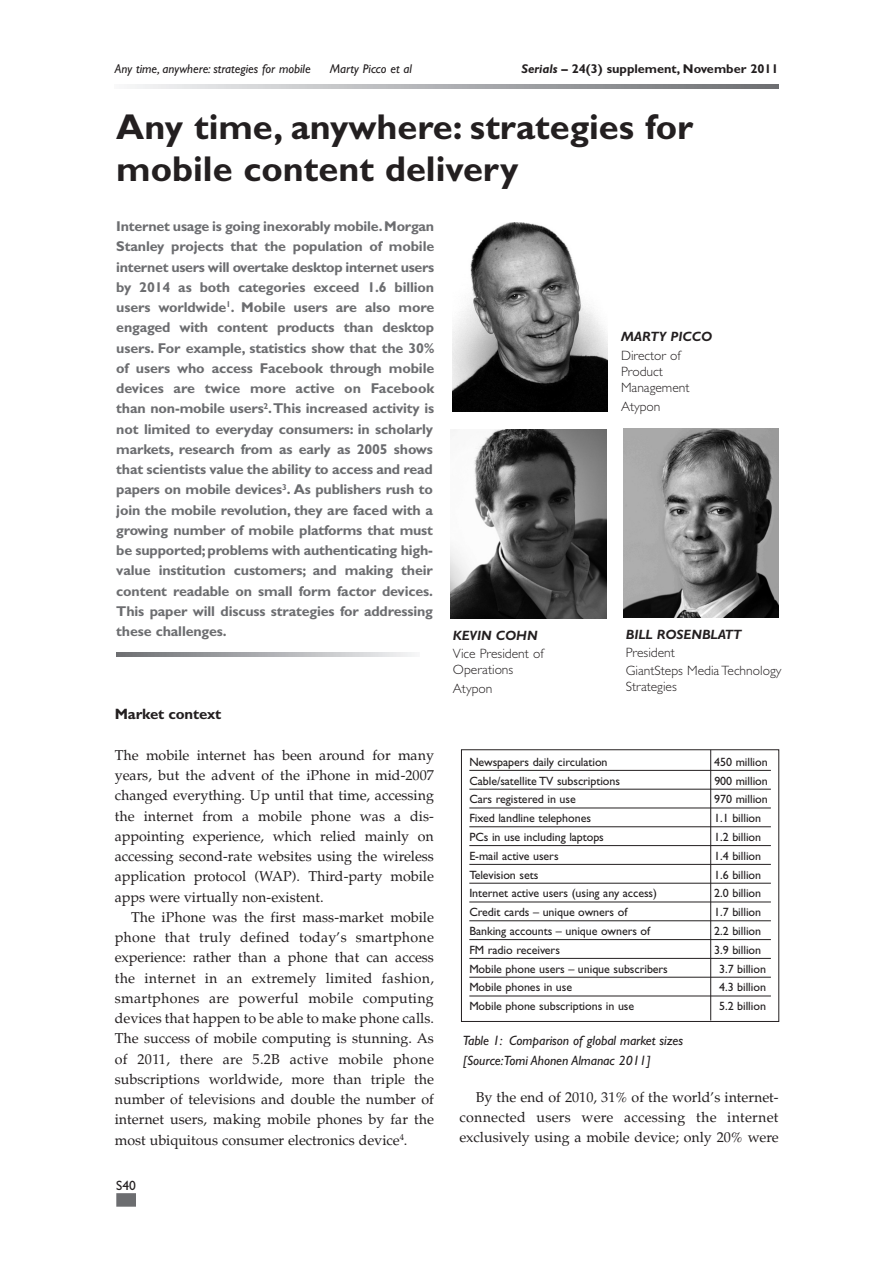
<style>
.page{position:relative;width:893px;height:1263px;background:#fff}
.page>*{position:absolute;margin:0;border:0;box-sizing:border-box;transform-origin:0 0}
.t1{font:700 36px/42px "Gill Sans";color:#231f20}
.t2{font:700 15px "Gill Sans";letter-spacing:-.01em;color:#231f20}
.t3{font:14.25px/20.2px "Palatino";color:#231f20;text-align:justify}
.t4{font:700 14.25px/20.2px "Gill Sans";letter-spacing:-.01em;color:#6c6d70;text-align:justify}
.t5{font:300 13.5px/16.2px "Gill Sans";color:#231f20}
.t6{font:italic 13.5px/20.2px "Gill Sans";letter-spacing:-.005em;color:#231f20}
.t7{font:italic 700 13.5px "Gill Sans";color:#231f20}
.t8{font:13.5px "Gill Sans";color:#231f20}
.t9{font:italic 12.75px "Gill Sans";color:#231f20}
.t10{font:700 12.75px "Gill Sans";color:#231f20}
.t11{font:12px "Gill Sans";letter-spacing:-.005em;color:#231f20}
.s1{font-style:italic}
</style>
<div class="page">
<svg style="left:130px;top:85px;width:648px;height:3px;background:#aeafb2"></svg>
<div style="left:116px;top:1193px;width:20px;height:14px;background:#6c6d70"></div>
<svg style="left:116px;top:653px;width:298px;height:3px"></svg>
<img style="left:452px;top:223px;width:155px;height:189px">
<img style="left:451px;top:430px;width:155px;height:189px">
<img style="left:623px;top:429px;width:156px;height:188px">
<hr style="left:469px;top:770px;width:301px;height:1px;background:#231f20">
<hr style="left:469px;top:789px;width:301px;height:1px;background:#231f20">
<hr style="left:469px;top:808px;width:301px;height:1px;background:#231f20">
<hr style="left:469px;top:826px;width:301px;height:1px;background:#231f20">
<hr style="left:469px;top:845px;width:301px;height:1px;background:#231f20">
<hr style="left:469px;top:864px;width:301px;height:1px;background:#231f20">
<hr style="left:469px;top:883px;width:301px;height:1px;background:#231f20">
<hr style="left:469px;top:902px;width:301px;height:1px;background:#231f20">
<hr style="left:469px;top:920px;width:301px;height:1px;background:#231f20">
<hr style="left:469px;top:939px;width:301px;height:1px;background:#231f20">
<hr style="left:469px;top:958px;width:301px;height:1px;background:#231f20">
<hr style="left:469px;top:977px;width:301px;height:1px;background:#231f20">
<hr style="left:469px;top:996px;width:301px;height:1px;background:#231f20">
<div style="left:461px;top:749px;width:318px;height:273px;border:1px solid #231f20"></div>
<hr style="left:710px;top:750px;width:1px;height:271px;background:#231f20">
<p class="t9" style="left:115px;top:64px;width:197px">Any time, anywhere: strategies for mobile</p>
<p class="t9" style="left:330px;top:64px;width:84px">Marty Picco et al</p>
<p class="t10" style="left:521px;top:64px;width:258px"><span class="s1">Serials</span> – 24(3) supplement, November 2011</p>
<h1 class="t1" style="left:116px;top:109px;width:578px">Any time, anywhere: strategies for mobile content delivery</h1>
<p class="t4" style="left:116px;top:218px;width:319px">Internet usage is going inexorably mobile.Morgan Stanley projects that the population of mobile internet users will overtake desktop internet users by 2014 as both categories exceed 1.6 billion users worldwide<sup>1</sup>. Mobile users are also more engaged with content products than desktop users. For example, statistics show that the 30% of users who access Facebook through mobile devices are twice more active on Facebook than non-mobile users<sup>2</sup>.This increased activity is not limited to everyday consumers: in scholarly markets, research from as early as 2005 shows that scientists value the ability to access and read papers on mobile devices<sup>3</sup>. As publishers rush to join the mobile revolution, they are faced with a growing number of mobile platforms that must be supported;problems with authenticating high&shy;value institution customers; and making their content readable on small form factor devices.<br>This paper will discuss strategies for addressing these challenges.</p>
<p class="t7" style="left:621px;top:332px;width:93px">MARTY PICCO</p>
<p class="t5" style="left:621px;top:349px;width:70px">Director of<br>Product<br>Management</p>
<p class="t5" style="left:621px;top:399px;width:41px">Atypon</p>
<p class="t7" style="left:625px;top:629px;width:117px">BILL ROSENBLATT</p>
<p class="t5" style="left:625px;top:645px;width:157px;line-height:18.3px">President<br>GiantSteps Media Technology</p>
<p class="t5" style="left:625px;top:680px;width:53px">Strategies</p>
<p class="t7" style="left:453px;top:631px;width:86px">KEVIN COHN</p>
<p class="t5" style="left:453px;top:647px;width:92px">Vice President of<br>Operations</p>
<p class="t5" style="left:453px;top:681px;width:41px">Atypon</p>
<p class="t2" style="left:115px;top:709px;width:108px">Market context</p>
<p class="t3" style="left:115px;top:747px;width:320px">The mobile internet has been around for many years, but the advent of the iPhone in mid-2007 changed everything. Up until that time, accessing the internet from a mobile phone was a dis&shy;appointing experience, which relied mainly on accessing second-rate websites using the wireless application protocol (WAP). Third-party mobile apps were virtually non-existent.</p>
<p class="t3" style="left:115px;top:909px;width:320px;text-indent:16px">The iPhone was the first mass-market mobile phone that truly defined today’s smartphone experience: rather than a phone that can access the internet in an extremely limited fashion, smartphones are powerful mobile computing devices that happen to be able to make phone calls.<br>The success of mobile computing is stunning. As of 2011, there are 5.2B active mobile phone subscriptions worldwide, more than triple the number of televisions and double the number of internet users, making mobile phones by far the most ubiquitous consumer electronics device<sup>4</sup>.</p>
<p class="t8" style="left:116px;top:1181px;width:21px">S40</p>
<p class="t11" style="left:469px;top:758px;width:140px">Newspapers daily circulation</p>
<p class="t11" style="left:714px;top:758px;width:55px">450 million</p>
<p class="t11" style="left:469px;top:776px;width:152px">Cable/satellite TV subscriptions</p>
<p class="t11" style="left:714px;top:776px;width:55px">900 million</p>
<p class="t11" style="left:469px;top:795px;width:108px">Cars registered in use</p>
<p class="t11" style="left:714px;top:795px;width:55px">970 million</p>
<p class="t11" style="left:469px;top:814px;width:123px">Fixed landline telephones</p>
<p class="t11" style="left:714px;top:814px;width:48px">1.1 billion</p>
<p class="t11" style="left:469px;top:833px;width:136px">PCs in use including laptops</p>
<p class="t11" style="left:714px;top:833px;width:48px">1.2 billion</p>
<p class="t11" style="left:469px;top:852px;width:91px">E-mail active users</p>
<p class="t11" style="left:714px;top:852px;width:48px">1.4 billion</p>
<p class="t11" style="left:469px;top:870px;width:70px">Television sets</p>
<p class="t11" style="left:714px;top:870px;width:48px">1.6 billion</p>
<p class="t11" style="left:469px;top:889px;width:189px">Internet active users (using any access)</p>
<p class="t11" style="left:714px;top:889px;width:48px">2.0 billion</p>
<p class="t11" style="left:469px;top:908px;width:159px">Credit cards – unique owners of</p>
<p class="t11" style="left:714px;top:908px;width:48px">1.7 billion</p>
<p class="t11" style="left:469px;top:927px;width:182px">Banking accounts – unique owners of</p>
<p class="t11" style="left:714px;top:927px;width:48px">2.2 billion</p>
<p class="t11" style="left:469px;top:946px;width:92px">FM radio receivers</p>
<p class="t11" style="left:714px;top:946px;width:48px">3.9 billion</p>
<p class="t11" style="left:469px;top:964px;width:200px">Mobile phone users – unique subscribers</p>
<p class="t11" style="left:719px;top:964px;width:48px">3.7 billion</p>
<p class="t11" style="left:469px;top:983px;width:104px">Mobile phones in use</p>
<p class="t11" style="left:719px;top:983px;width:48px">4.3 billion</p>
<p class="t11" style="left:469px;top:1002px;width:166px">Mobile phone subscriptions in use</p>
<p class="t11" style="left:719px;top:1002px;width:48px">5.2 billion</p>
<p class="t6" style="left:462px;top:1031px;width:222px">Table 1: Comparison of global market sizes [Source:Tomi Ahonen Almanac 2011]</p>
<p class="t3" style="left:459px;top:1088px;width:320px;text-indent:16px">By the end of 2010, 31% of the world’s internet&shy;connected users were accessing the internet exclusively using a mobile device; only 20% were</p>
</div>
